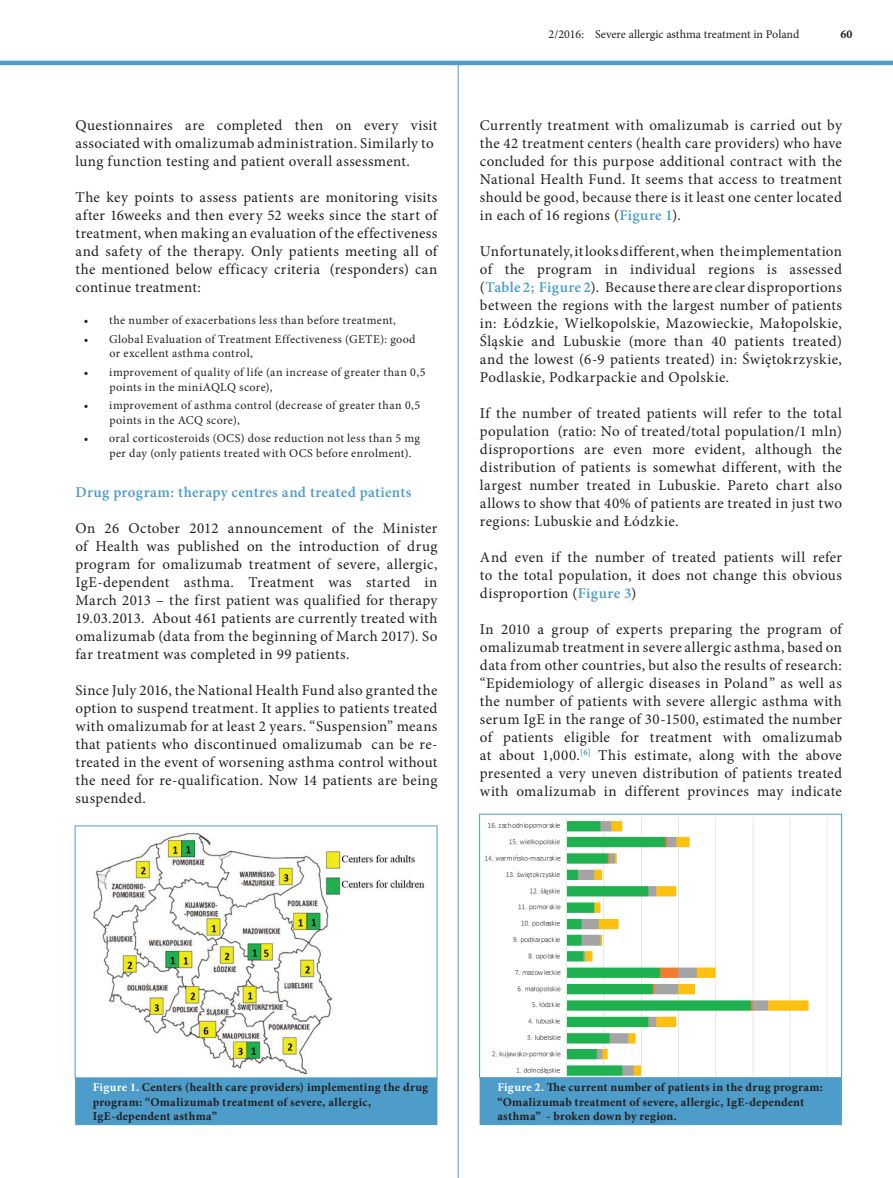
<style>
.page{position:relative;width:893px;height:1178px;background:#fff}
.page>*{position:absolute;margin:0;border:0;box-sizing:border-box;transform-origin:0 0}
.t1{font:15px/18px "Minion Pro";letter-spacing:.025em;color:#231f20;text-align:justify}
.t2{font:600 15px "Minion Pro";letter-spacing:.02em;color:#4d9cc9}
.t3{font:12px/14.4px "Minion Pro";letter-spacing:.03em;color:#231f20}
.t4{font:700 12px/14.4px "Minion Pro";letter-spacing:.02em;color:#231f20}
.t5{font:12px "Minion Pro";color:#231f20}
.s1{font-weight:600;color:#4d9cc9}
.s2{color:#fff}
</style>
<div class="page">
<hr style="left:0;top:61px;width:893px;height:4px;background:#4d9cc9">
<div style="left:76px;top:1078px;width:361px;height:46px;background:#4d9cc9"></div>
<hr style="left:75px;top:1077px;width:362px;height:2px;background:#4d9cc9">
<hr style="left:75px;top:1079px;width:2px;height:44px;background:#4d9cc9">
<hr style="left:75px;top:1123px;width:362px;height:2px;background:#4d9cc9">
<img style="left:93px;top:833px;width:332px;height:242px">
<div style="left:480px;top:1078px;width:361px;height:46px;background:#4d9cc9"></div>
<hr style="left:480px;top:1077px;width:362px;height:2px;background:#4d9cc9">
<hr style="left:840px;top:1079px;width:2px;height:44px;background:#4d9cc9">
<hr style="left:480px;top:1123px;width:362px;height:2px;background:#4d9cc9">
<img style="left:485px;top:818px;width:343px;height:258px">
<div style="left:479px;top:814px;width:363px;height:264px;border:1px solid #4d9cc9"></div>
<hr style="left:458px;top:63px;width:1px;height:1115px;background:#4d9cc9">
<p class="t1" style="left:75px;top:116px;width:363px;text-align:left">Questionnaires are completed then on every visit associated with omalizumab administration. Similarly to lung function testing and patient overall assessment.</p>
<p class="t1" style="left:75px;top:188px;width:363px">The key points to assess patients are monitoring visits after 16weeks and then every 52 weeks since the start of treatment, when making an evaluation of the effectiveness and safety of the therapy. Only patients meeting all of the mentioned below efficacy criteria (responders) can continue treatment:</p>
<p class="t3" style="left:84px;top:313px;width:314px">• the number of exacerbations less than before treatment,</p>
<p class="t3" style="left:109px;top:332px;width:308px;text-indent:-26px">• Global Evaluation of Treatment Effectiveness (GETE): good or excellent asthma control,</p>
<p class="t3" style="left:109px;top:365px;width:318px;text-indent:-26px">• improvement of quality of life (an increase of greater than 0,5 points in the miniAQLQ score),</p>
<p class="t3" style="left:109px;top:398px;width:312px;text-indent:-26px">• improvement of asthma control (decrease of greater than 0,5 points in the ACQ score),</p>
<p class="t3" style="left:109px;top:431px;width:312px;text-indent:-26px">• oral corticosteroids (OCS) dose reduction not less than 5 mg per day (only patients treated with OCS before enrolment).</p>
<p class="t2" style="left:75px;top:482px;width:337px">Drug program: therapy centres and treated patients</p>
<p class="t1" style="left:75px;top:519px;width:363px">On 26 October 2012 announcement of the Minister of Health was published on the introduction of drug program for omalizumab treatment of severe, allergic, IgE-dependent asthma. Treatment was started in March 2013 – the first patient was qualified for therapy 19.03.2013. About 461 patients are currently treated with omalizumab (data from the beginning of March 2017). So far treatment was completed in 99 patients.</p>
<p class="t1" style="left:75px;top:681px;width:363px">Since July 2016, the National Health Fund also granted the option to suspend treatment. It applies to patients treated with omalizumab for at least 2 years. “Suspension” means that patients who discontinued omalizumab can be re&shy;treated in the event of worsening asthma control without the need for re-qualification. Now 14 patients are being suspended.</p>
<p class="t5" style="left:549px;top:27px;width:252px">2/2016: Severe allergic asthma treatment in Poland</p>
<p class="t4" style="left:841px;top:27px;width:13px">60</p>
<p class="t1" style="left:480px;top:116px;width:363px">Currently treatment with omalizumab is carried out by the 42 treatment centers (health care providers) who have concluded for this purpose additional contract with the National Health Fund. It seems that access to treatment should be good, because there is it least one center located in each of 16 regions (<span class="s1">Figure 1</span>).</p>
<p class="t1" style="left:480px;top:242px;width:363px">Unfortunately, it looks different, when the implementation of the program in individual regions is assessed (<span class="s1">Table 2; Figure 2</span>). Because there are clear disproportions between the regions with the largest number of patients in: Łódzkie, Wielkopolskie, Mazowieckie, Małopolskie, Śląskie and Lubuskie (more than 40 patients treated) and the lowest (6-9 patients treated) in: Świętokrzyskie, Podlaskie, Podkarpackie and Opolskie.</p>
<p class="t1" style="left:480px;top:404px;width:363px">If the number of treated patients will refer to the total population (ratio: No of treated/total population/1 mln) disproportions are even more evident, although the distribution of patients is somewhat different, with the largest number treated in Lubuskie. Pareto chart also allows to show that 40% of patients are treated in just two regions: Lubuskie and Łódzkie.</p>
<p class="t1" style="left:480px;top:548px;width:364px">And even if the number of treated patients will refer to the total population, it does not change this obvious disproportion (<span class="s1">Figure 3</span>)</p>
<p class="t1" style="left:480px;top:620px;width:364px">In 2010 a group of experts preparing the program of omalizumab treatment in severe allergic asthma, based on data from other countries, but also the results of research: “Epidemiology of allergic diseases in Poland” as well as the number of patients with severe allergic asthma with serum IgE in the range of 30-1500, estimated the number of patients eligible for treatment with omalizumab at about 1,000.<sup>[6]</sup> This estimate, along with the above presented a very uneven distribution of patients treated with omalizumab in different provinces may indicate</p>
<p class="t4" style="left:93px;top:1080px;width:337px"><span class="s2">Figure 1.</span> Centers (health care providers) implementing the drug program: “Omalizumab treatment of severe, allergic,<br>IgE-dependent asthma”</p>
<p class="t4" style="left:497px;top:1080px;width:327px"><span class="s2">Figure 2.</span> The current number of patients in the drug program: “Omalizumab treatment of severe, allergic, IgE-dependent asthma” - broken down by region.</p>
</div>
